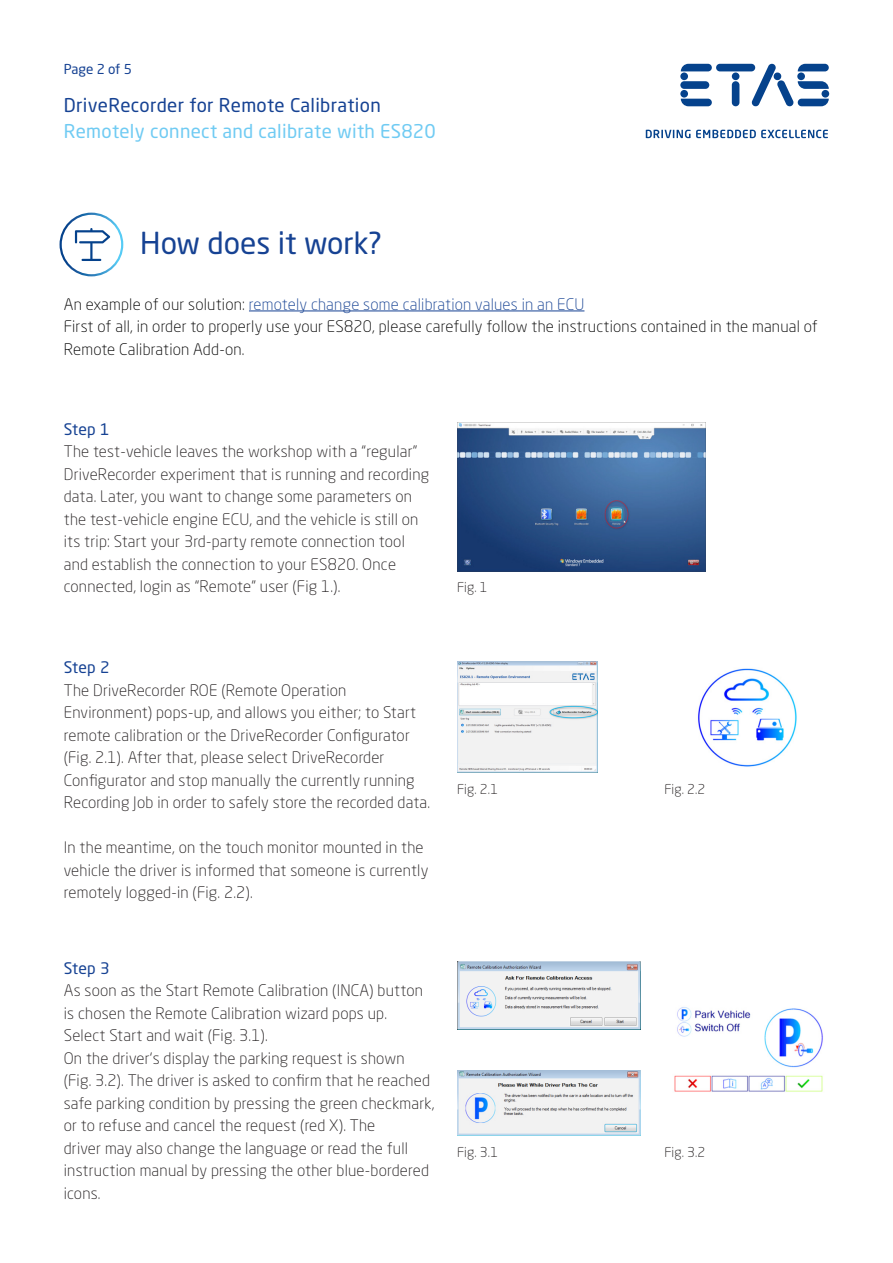
<style>
.page{position:relative;width:893px;height:1263px;background:#fff}
.page>*{position:absolute;margin:0;border:0;box-sizing:border-box;transform-origin:0 0}
.t1{font:30px "Neo Sans W1 G";color:#164293}
.Translated_Article{font:18.75px "Neo Sans W1 G";letter-spacing:.015em;color:#70cbf3}
.Translated_Article-2{font:18.75px "Neo Sans W1 G";letter-spacing:.015em;color:#164293}
.t2{font:300 15.75px/22.5px "Neo Sans W1 G";letter-spacing:.015em;color:#231f20}
.t3{font:300 15.75px/22.5px "Neo Sans W1 G";letter-spacing:.015em;color:#000}
.t4{font:300 15.75px "Neo Sans W1 G";letter-spacing:.015em;color:#164293}
.t5{font:15.75px "Neo Sans W1 G";letter-spacing:.015em;color:#164293}
.t6{font:300 13.5px "Neo Sans W1 G";letter-spacing:.01em;color:#231f20}
.t7{font:13.5px "Neo Sans W1 G";letter-spacing:-.01em;color:#164293}
.s1{color:#000}
</style>
<div class="page">
<svg style="left:646px;top:130px;width:182px;height:8px"></svg>
<svg style="left:680px;top:64px;width:149px;height:43px"></svg>
<img style="left:457px;top:423px;width:248px;height:148px">
<img style="left:457px;top:661px;width:140px;height:111px">
<img style="left:457px;top:962px;width:184px;height:67px">
<img style="left:698px;top:668px;width:99px;height:99px">
<img style="left:674px;top:1007px;width:149px;height:85px">
<hr style="left:249px;top:311px;width:335px;height:1px;background:#164293">
<svg style="left:60px;top:213px;width:63px;height:63px"></svg>
<img style="left:458px;top:1070px;width:182px;height:66px">
<p class="t7" style="left:64px;top:61px;width:70px">Page 2 of 5</p>
<p class="Translated_Article-2" style="left:64px;top:94px;width:318px">DriveRecorder for Remote Calibration</p>
<p class="Translated_Article" style="left:64px;top:120px;width:374px">Remotely connect and calibrate with ES820</p>
<p class="t1" style="left:140px;top:225px;width:243px">How does it work?</p>
<p class="t4" style="left:64px;top:294px;width:522px"><span class="s1">An example of our solution:</span> remotely change some calibration values in an ECU</p>
<p class="t3" style="left:64px;top:315px;width:756px">First of all, in order to properly use your ES820, please carefully follow the instructions contained in the manual of<br>Remote Calibration Add-on.</p>
<p class="t5" style="left:64px;top:419px;width:47px">Step 1</p>
<p class="t2" style="left:64px;top:440px;width:367px">The test-vehicle leaves the workshop with a “regular” DriveRecorder experiment that is running and recording data. Later, you want to change some parameters on the test-vehicle engine ECU, and the vehicle is still on its trip: Start your 3rd-party remote connection tool and establish the connection to your ES820. Once connected, login as “Remote” user (Fig 1.).</p>
<p class="t6" style="left:457px;top:579px;width:32px">Fig. 1</p>
<p class="t5" style="left:64px;top:658px;width:47px">Step 2</p>
<p class="t2" style="left:64px;top:678px;width:368px">The DriveRecorder ROE (Remote Operation Environment) pops-up, and allows you either; to Start remote calibration or the DriveRecorder Configurator (Fig. 2.1). After that, please select DriveRecorder Configurator and stop manually the currently running Recording Job in order to safely store the recorded data.</p>
<p class="t2" style="left:64px;top:836px;width:366px">In the meantime, on the touch monitor mounted in the vehicle the driver is informed that someone is currently remotely logged-in (Fig. 2.2).</p>
<p class="t5" style="left:64px;top:958px;width:47px">Step 3</p>
<p class="t2" style="left:64px;top:979px;width:361px">As soon as the Start Remote Calibration (INCA) button is chosen the Remote Calibration wizard pops up.</p>
<p class="t2" style="left:64px;top:1024px;width:206px">Select Start and wait (Fig. 3.1).</p>
<p class="t2" style="left:64px;top:1047px;width:342px">On the driver‘s display the parking request is shown</p>
<p class="t2" style="left:64px;top:1069px;width:372px">(Fig. 3.2). The driver is asked to confirm that he reached safe parking condition by pressing the green checkmark, or to refuse and cancel the request (red X). The<br>driver may also change the language or read the full instruction manual by pressing the other blue-bordered icons.</p>
<p class="t6" style="left:457px;top:780px;width:42px">Fig. 2.1</p>
<p class="t6" style="left:457px;top:1144px;width:42px">Fig. 3.1</p>
<p class="t6" style="left:664px;top:780px;width:42px">Fig. 2.2</p>
<p class="t6" style="left:664px;top:1144px;width:42px">Fig. 3.2</p>
</div>
